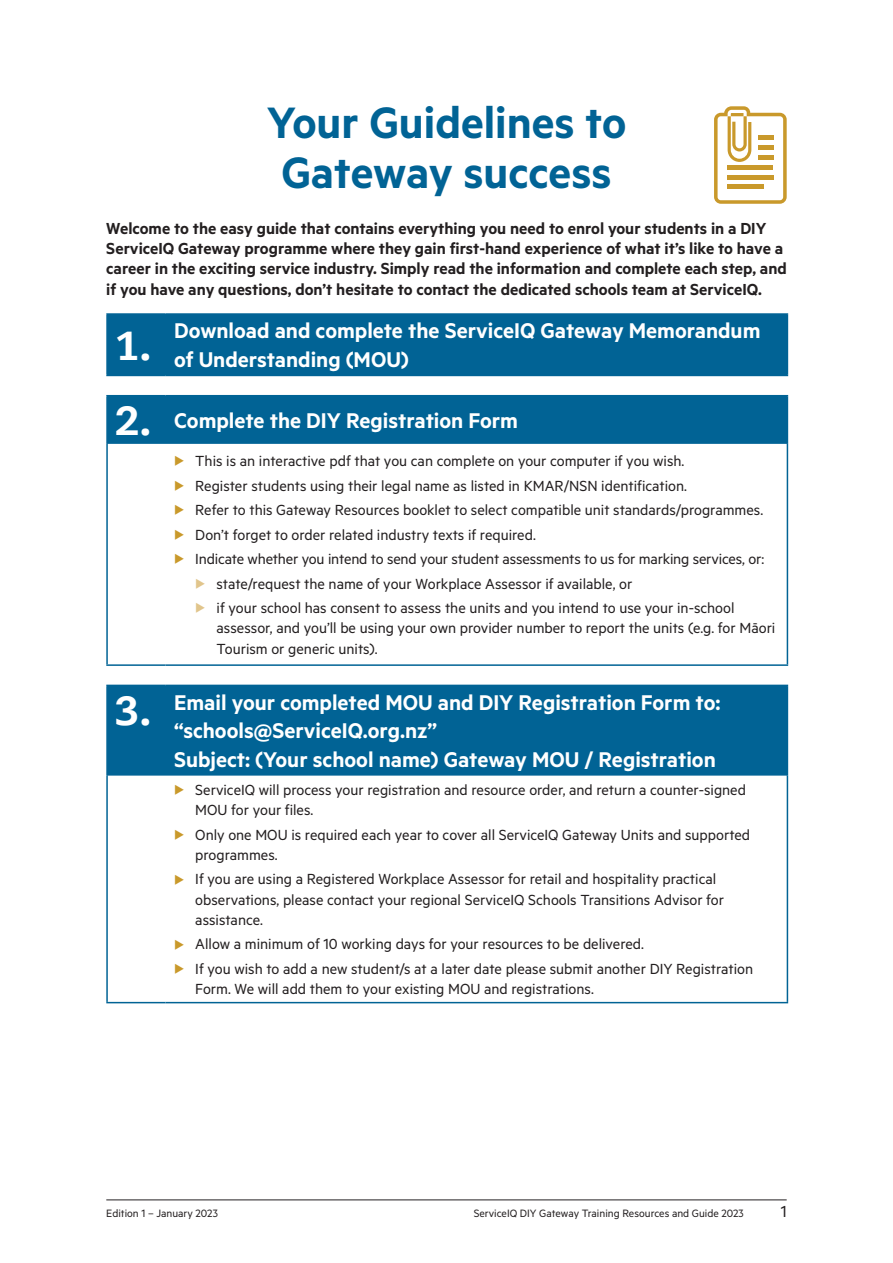
<style>
.page{position:relative;width:893px;height:1263px;background:#fff}
.page>*{position:absolute;margin:0;border:0;box-sizing:border-box;transform-origin:0 0}
.t1{font:600 49.5px/49.5px "Metric";color:#016395}
.t2{font:800 40.5px "Caecilia LT Pro 85";color:#fff}
.t3{font:600 24px/28.8px "Metric";color:#fff}
.t4{font:600 18px/20.2px "Metric";color:#231f20}
.t5{font:18px "Metric";color:#231f20}
.t6{font:16.5px/20.2px "Metric";color:#231f20}
.t7{font:12px "Metric";color:#231f20}
.s1{font-family:"Caecilia LT Pro 85";font-weight:800;font-size:40.5px}
.s2{color:#c9992b}
.s3{color:#e1c58c}
</style>
<div class="page">
<hr style="left:106px;top:1199px;width:681px;height:1px;background:#231f20">
<div style="left:108px;top:315px;width:679px;height:60px;background:#016395"></div>
<hr style="left:106px;top:313px;width:60px;height:2px;background:#016395">
<hr style="left:106px;top:315px;width:2px;height:60px;background:#016395">
<hr style="left:166px;top:313px;width:622px;height:2px;background:#016395">
<hr style="left:165px;top:315px;width:1px;height:60px;background:#016395">
<hr style="left:787px;top:315px;width:1px;height:60px;background:#016395">
<hr style="left:106px;top:375px;width:60px;height:1px;background:#016395">
<hr style="left:166px;top:375px;width:622px;height:1px;background:#016395">
<div style="left:108px;top:396px;width:679px;height:48px;background:#016395"></div>
<hr style="left:106px;top:395px;width:60px;height:1px;background:#016395">
<hr style="left:106px;top:396px;width:2px;height:48px;background:#016395">
<hr style="left:166px;top:395px;width:622px;height:1px;background:#016395">
<hr style="left:787px;top:396px;width:1px;height:48px;background:#016395">
<hr style="left:106px;top:444px;width:2px;height:220px;background:#016395">
<hr style="left:787px;top:444px;width:1px;height:220px;background:#016395">
<hr style="left:106px;top:664px;width:60px;height:2px;background:#016395">
<hr style="left:166px;top:664px;width:622px;height:2px;background:#016395">
<div style="left:108px;top:686px;width:679px;height:90px;background:#016395"></div>
<hr style="left:106px;top:685px;width:60px;height:1px;background:#016395">
<hr style="left:106px;top:686px;width:2px;height:90px;background:#016395">
<hr style="left:166px;top:685px;width:622px;height:1px;background:#016395">
<hr style="left:787px;top:686px;width:1px;height:90px;background:#016395">
<hr style="left:106px;top:776px;width:2px;height:226px;background:#016395">
<hr style="left:787px;top:776px;width:1px;height:226px;background:#016395">
<hr style="left:106px;top:1002px;width:60px;height:1px;background:#016395">
<hr style="left:166px;top:1002px;width:622px;height:1px;background:#016395">
<svg style="left:714px;top:106px;width:73px;height:98px"></svg>
<h1 class="t1" style="left:267px;top:97px;width:361px">Your Guidelines to<br>Gateway success</h1>
<p class="t4" style="left:106px;top:217px;width:682px">Welcome to the easy guide that contains everything you need to enrol your students in a DIY ServiceIQ Gateway programme where they gain first-hand experience of what it’s like to have a career in the exciting service industry. Simply read the information and complete each step, and if you have any questions, don’t hesitate to contact the dedicated schools team at ServiceIQ.</p>
<h2 class="t2" style="left:116px;top:318px;width:37px">1.</h2>
<h3 class="t3" style="left:174px;top:316px;width:588px">Download and complete the ServiceIQ Gateway Memorandum of Understanding (MOU)</h3>
<h3 class="t3" style="left:116px;top:405px;width:404px"><span class="s1">2.</span> Complete the DIY Registration Form</h3>
<p class="t6" style="left:174px;top:450px;width:512px"><span class="s2">◆</span> This is an interactive pdf that you can complete on your computer if you wish.</p>
<p class="t6" style="left:174px;top:475px;width:514px"><span class="s2">◆</span> Register students using their legal name as listed in KMAR/NSN identification.</p>
<p class="t6" style="left:174px;top:499px;width:591px"><span class="s2">◆</span> Refer to this Gateway Resources booklet to select compatible unit standards/programmes.</p>
<p class="t6" style="left:174px;top:524px;width:363px"><span class="s2">◆</span> Don’t forget to order related industry texts if required.</p>
<p class="t6" style="left:174px;top:548px;width:592px"><span class="s2">◆</span> Indicate whether you intend to send your student assessments to us for marking services, or:</p>
<p class="t6" style="left:195px;top:573px;width:439px"><span class="s3">◆</span> state/request the name of your Workplace Assessor if available, or</p>
<p class="t6" style="left:217px;top:597px;width:560px;text-indent:-21px"><span class="s3">◆</span> if your school has consent to assess the units and you intend to use your in-school assessor, and you’ll be using your own provider number to report the units (e.g. for Māori<br>Tourism or generic units).</p>
<h3 class="t3" style="left:174px;top:687px;width:548px;text-indent:-58px"><span class="s1">3.</span> Email your completed MOU and DIY Registration Form to: “schools@ServiceIQ.org.nz”<br>Subject: (Your school name) Gateway MOU / Registration</h3>
<p class="t6" style="left:195px;top:779px;width:552px;text-indent:-21px"><span class="s2">◆</span> ServiceIQ will process your registration and resource order, and return a counter-signed<br>MOU for your files.</p>
<p class="t6" style="left:195px;top:824px;width:556px;text-indent:-21px"><span class="s2">◆</span> Only one MOU is required each year to cover all ServiceIQ Gateway Units and supported programmes.</p>
<p class="t6" style="left:195px;top:868px;width:530px;text-indent:-21px"><span class="s2">◆</span> If you are using a Registered Workplace Assessor for retail and hospitality practical observations, please contact your regional ServiceIQ Schools Transitions Advisor for assistance.</p>
<p class="t6" style="left:174px;top:933px;width:471px"><span class="s2">◆</span> Allow a minimum of 10 working days for your resources to be delivered.</p>
<p class="t6" style="left:195px;top:958px;width:559px;text-indent:-21px"><span class="s2">◆</span> If you wish to add a new student/s at a later date please submit another DIY Registration<br>Form. We will add them to your existing MOU and registrations.</p>
<p class="t7" style="left:106px;top:1206px;width:113px">Edition 1 – January 2023</p>
<p class="t7" style="left:474px;top:1206px;width:272px">ServiceIQ DIY Gateway Training Resources and Guide 2023</p>
<p class="t5" style="left:781px;top:1201px;width:7px">1</p>
</div>
